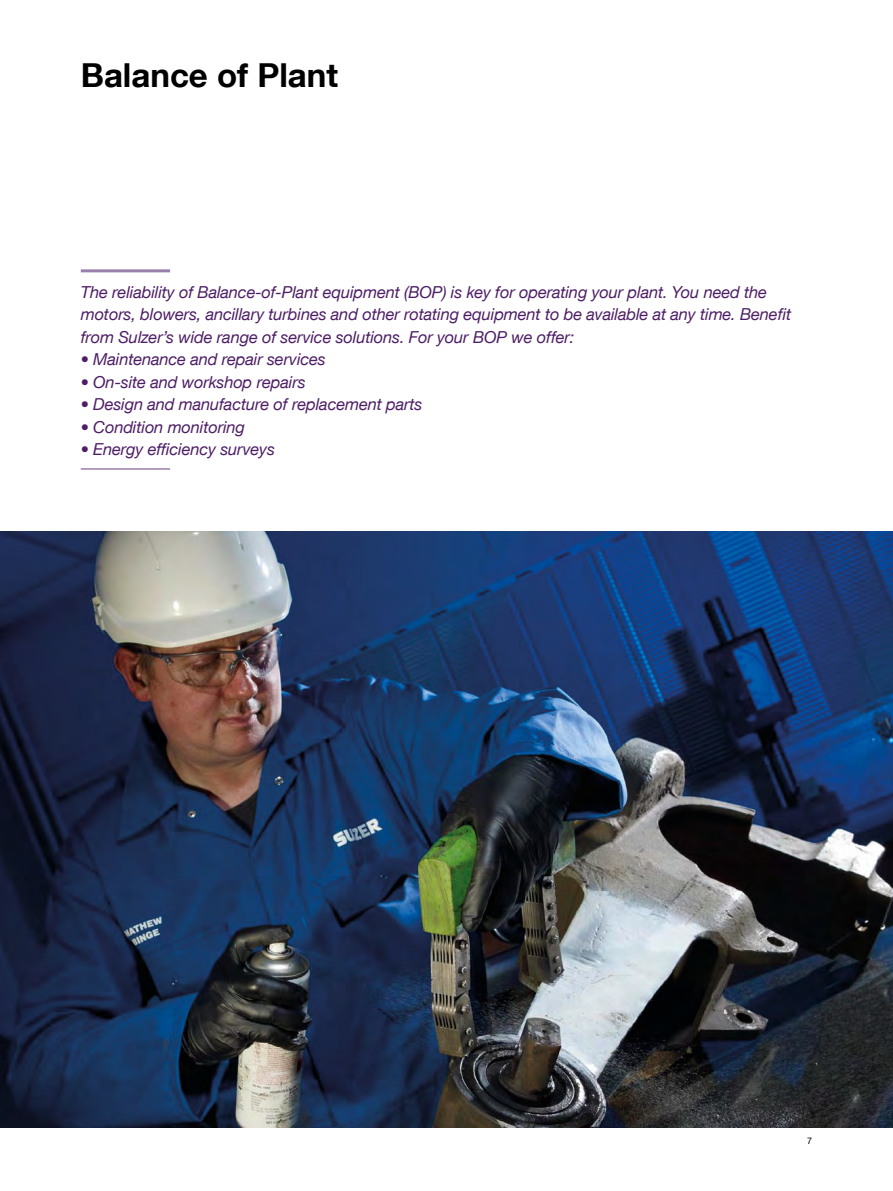
<style>
.page{position:relative;width:893px;height:1191px;background:#fff}
.page>*{position:absolute;margin:0;border:0;box-sizing:border-box;transform-origin:0 0}
.Title-1{font:700 33px "Helvetica Neue LT Com";color:#000}
.Lead_text{font:italic 16.5px/22.5px "Helvetica Neue LT Com";letter-spacing:-.01em;color:#4d1e65}
.t1{font:9px "Helvetica Neue LT Com";color:#000}
</style>
<div class="page">
<img style="left:0;top:531px;width:893px;height:596px">
<hr style="left:81px;top:269px;width:89px;height:3px;background:#997fa9">
<hr style="left:81px;top:468px;width:89px;height:2px;background:#997fa9">
<p class="Title-1" style="left:81px;top:55px;width:259px">Balance of Plant</p>
<p class="Lead_text" style="left:81px;top:280px;width:712px">The reliability of Balance-of-Plant equipment (BOP) is key for operating your plant. You need the motors, blowers, ancillary turbines and other rotating equipment to be available at any time. Benefit from Sulzer’s wide range of service solutions. For your BOP we offer:</p>
<p class="Lead_text" style="left:81px;top:348px;width:247px">• Maintenance and repair services</p>
<p class="Lead_text" style="left:81px;top:370px;width:226px">• On-site and workshop repairs</p>
<p class="Lead_text" style="left:81px;top:393px;width:343px">• Design and manufacture of replacement parts</p>
<p class="Lead_text" style="left:81px;top:415px;width:166px">• Condition monitoring</p>
<p class="Lead_text" style="left:81px;top:438px;width:196px">• Energy efficiency surveys</p>
<p class="t1" style="left:807px;top:1135px;width:7px">7</p>
</div>
